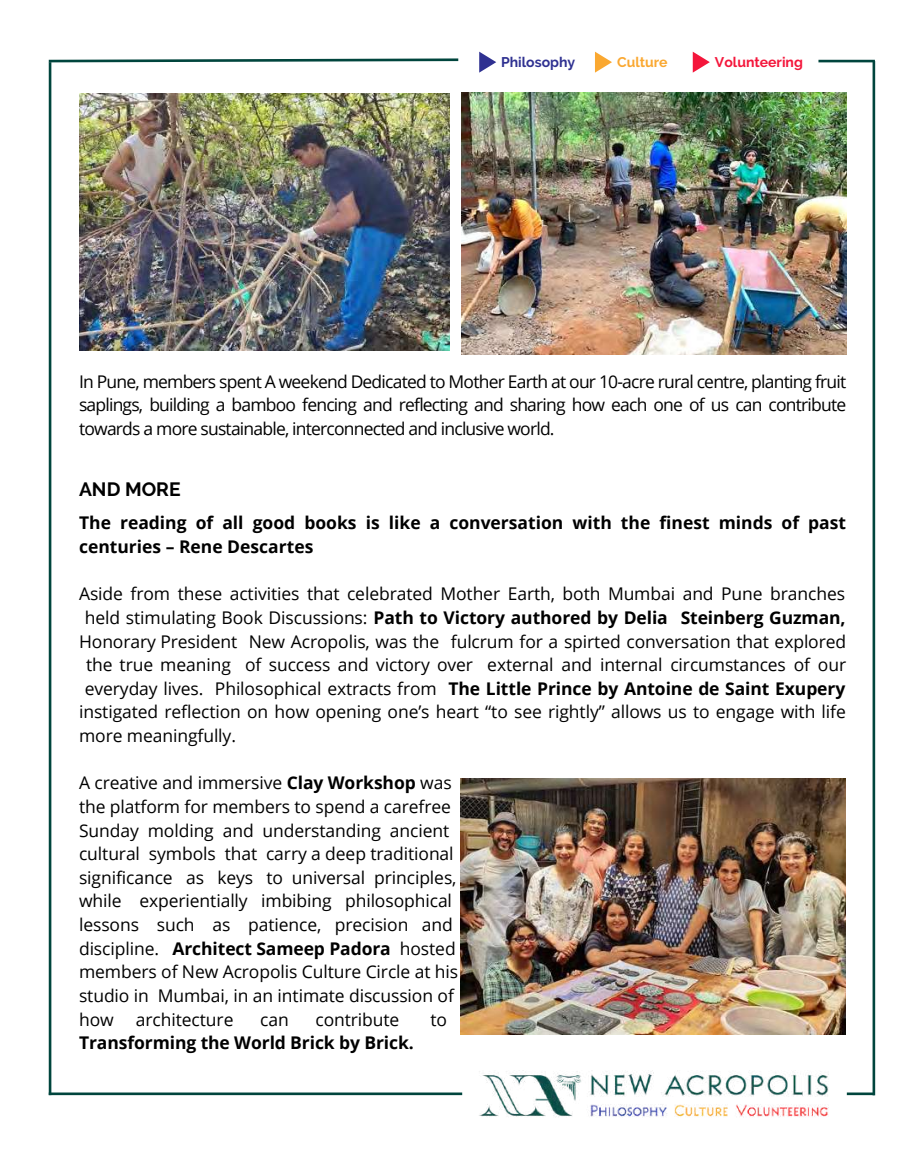
<style>
.page{position:relative;width:924px;height:1155px;background:#fff}
.page>*{position:absolute;margin:0;border:0;box-sizing:border-box;transform-origin:0 0}
.t1{font:700 19.25px "Raleway";color:#000}
.t2{font:17.5px/23.6px "Open Sans";letter-spacing:-.005em;color:#000;text-align:justify}
.t3{font:700 17.5px/23.6px "Open Sans";color:#000}
.t4{font:700 14px "Raleway";color:#f4163b}
.t5{font:700 14px "Raleway";color:#2f3191}
.t6{font:700 14px "Raleway";color:#faa831}
.s1{font-weight:400}
.s2{font-weight:700}
</style>
<div class="page">
<hr style="left:818px;top:60px;width:57px;height:2px;background:#00453d">
<svg style="left:48px;top:58px;width:411px;height:6px"></svg>
<hr style="left:873px;top:61px;width:2px;height:1034px;background:#00453d">
<hr style="left:49px;top:62px;width:2px;height:1033px;background:#00453d">
<hr style="left:49px;top:1093px;width:413px;height:2px;background:#00453d">
<hr style="left:847px;top:1093px;width:27px;height:2px;background:#00453d">
<svg style="left:479px;top:52px;width:17px;height:21px"></svg>
<svg style="left:595px;top:52px;width:17px;height:21px"></svg>
<svg style="left:693px;top:52px;width:17px;height:21px"></svg>
<img style="left:479px;top:1070px;width:350px;height:47px">
<img style="left:462px;top:92px;width:385px;height:263px">
<img style="left:461px;top:778px;width:385px;height:256px">
<img style="left:79px;top:94px;width:370px;height:257px">
<p class="t5" style="left:501px;top:54px;width:76px">Philosophy</p>
<p class="t6" style="left:617px;top:54px;width:52px">Culture</p>
<p class="t4" style="left:715px;top:54px;width:89px">Volunteering</p>
<p class="t2" style="left:79px;top:369px;width:769px">In Pune, members spent A weekend Dedicated to Mother Earth at our 10-acre rural centre, planting fruit saplings, building a bamboo fencing and reflecting and sharing how each one of us can contribute towards a more sustainable, interconnected and inclusive world.</p>
<p class="t1" style="left:79px;top:478px;width:103px">AND MORE</p>
<p class="t3" style="left:79px;top:511px;width:769px">The reading of all good books is like a conversation with the finest minds of past centuries – Rene Descartes</p>
<p class="t2" style="left:79px;top:582px;width:768px">Aside from these activities that celebrated Mother Earth, both Mumbai and Pune branches</p>
<p class="t3" style="left:85px;top:605px;width:762px"><span class="s1">held stimulating Book Discussions:</span> Path to Victory authored by Delia Steinberg Guzman,</p>
<p class="t2" style="left:79px;top:629px;width:769px">Honorary President New Acropolis, was the fulcrum for a spirted conversation that explored</p>
<p class="t2" style="left:86px;top:653px;width:762px">the true meaning of success and victory over external and internal circumstances of our</p>
<p class="t2" style="left:85px;top:676px;width:762px">everyday lives. Philosophical extracts from <span class="s2">The Little Prince by Antoine de Saint Exupery</span></p>
<p class="t2" style="left:79px;top:700px;width:768px">instigated reflection on how opening one’s heart “to see rightly” allows us to engage with life</p>
<p class="t2" style="left:79px;top:723px;width:158px">more meaningfully.</p>
<p class="t2" style="left:79px;top:771px;width:381px;text-align:left">A creative and immersive <span class="s2">Clay Workshop</span> was the platform for members to spend a carefree Sunday molding and understanding ancient cultural symbols that carry a deep traditional significance as keys to universal principles, while experientially imbibing philosophical lessons such as patience, precision and discipline. <span class="s2">Architect Sameep Padora</span> hosted members of New Acropolis Culture Circle at his studio in Mumbai, in an intimate discussion of how</p>
<p class="t2" style="left:136px;top:1007px;width:99px">architecture</p>
<p class="t2" style="left:260px;top:1007px;width:30px">can</p>
<p class="t2" style="left:315px;top:1007px;width:85px">contribute</p>
<p class="t2" style="left:431px;top:1007px;width:18px">to</p>
<p class="t3" style="left:79px;top:1031px;width:336px">Transforming the World Brick by Brick.</p>
</div>
